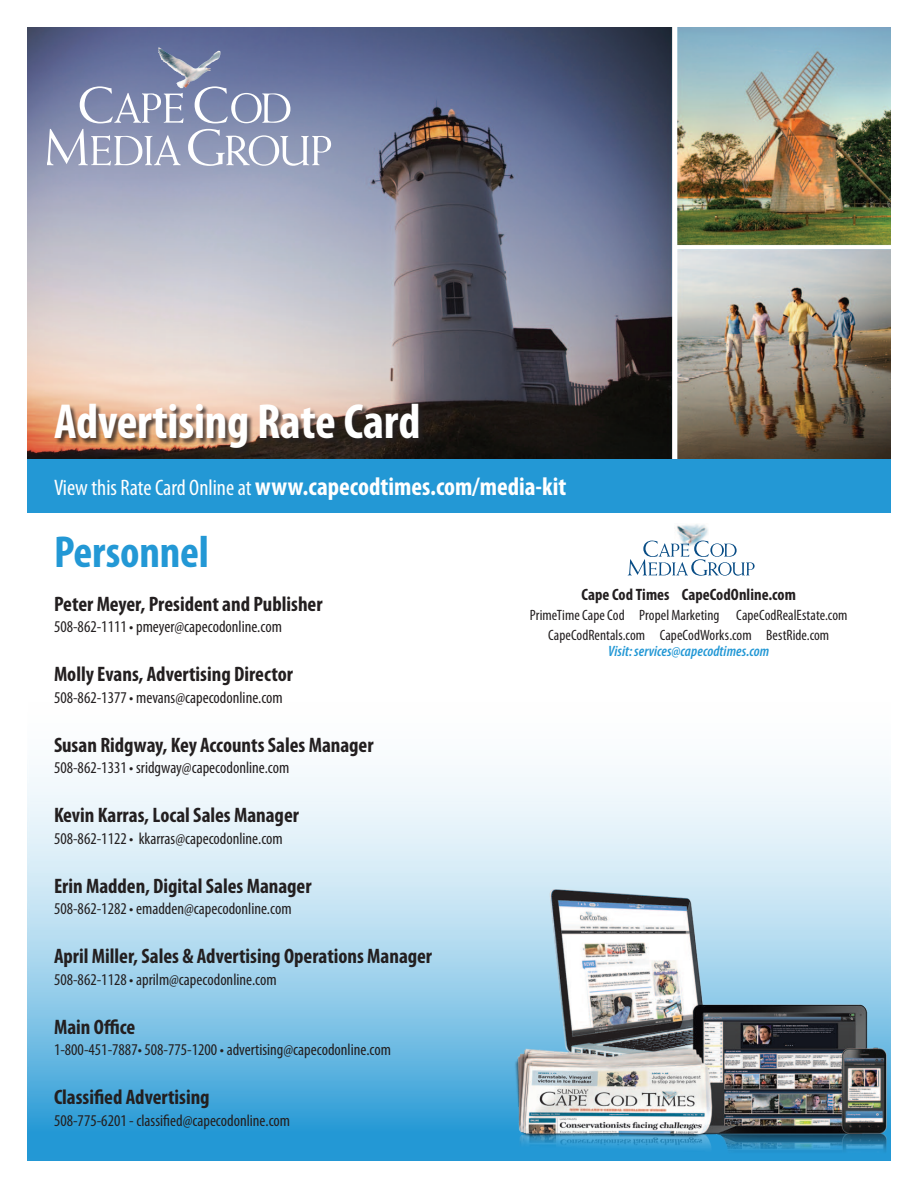
<style>
.page{position:relative;width:918px;height:1188px;background:#fff}
.page>*{position:absolute;margin:0;border:0;box-sizing:border-box;transform-origin:0 0}
.t1{font:700 condensed 49.5px "Myriad Pro";letter-spacing:-.005em;color:#fff}
.t2{font:700 condensed 45px "Myriad Pro";letter-spacing:-.005em;color:#2398d5}
.t3{font:700 condensed 25.5px "Myriad Pro";color:#fff}
.t4{font:700 condensed 21px "Myriad Pro";color:#231f20}
.t5{font:condensed 16.5px "Myriad Pro";color:#231f20}
.t6{font:700 condensed 16.5px "Myriad Pro";letter-spacing:.005em;color:#231f20}
.t7{font:condensed 15px/20px "Myriad Pro";letter-spacing:.005em;color:#231f20;text-align:center}
.t8{font:italic 600 condensed 15px "Myriad Pro";letter-spacing:.005em;color:#2398d5}
.s1{font-weight:400;font-size:22.5px}
</style>
<div class="page">
<img style="left:27px;top:27px;width:864px;height:1134px">
<div style="left:27px;top:459px;width:864px;height:54px;background:#2398d5"></div>
<div style="left:54px;top:404px;width:371px;height:50px;background:#231f20;opacity:.75"></div>
<img style="left:674px;top:523px;width:34px;height:18px">
<svg style="left:628px;top:541px;width:127px;height:35px"></svg>
<svg style="left:47px;top:129px;width:134px;height:36px"></svg>
<svg style="left:188px;top:129px;width:143px;height:37px"></svg>
<svg style="left:80px;top:86px;width:104px;height:37px;background:#959dbc"></svg>
<svg style="left:195px;top:86px;width:95px;height:37px;background:#929bba"></svg>
<img style="left:158px;top:49px;width:63px;height:39px">
<h1 class="t1" style="left:54px;top:395px;width:368px">Advertising Rate Card</h1>
<h3 class="t3" style="left:54px;top:473px;width:514px"><span class="s1">View this Rate Card Online at</span> www.capecodtimes.com/media-kit</h3>
<h2 class="t2" style="left:54px;top:527px;width:156px">Personnel</h2>
<p class="t4" style="left:54px;top:592px;width:270px">Peter Meyer, President and Publisher</p>
<p class="t5" style="left:54px;top:618px;width:229px">508-862-1111 • pmeyer@capecodonline.com</p>
<p class="t4" style="left:54px;top:662px;width:240px">Molly Evans, Advertising Director</p>
<p class="t5" style="left:54px;top:688px;width:230px">508-862-1377 • mevans@capecodonline.com</p>
<p class="t4" style="left:54px;top:733px;width:321px">Susan Ridgway, Key Accounts Sales Manager</p>
<p class="t5" style="left:54px;top:759px;width:237px">508-862-1331 • sridgway@capecodonline.com</p>
<p class="t4" style="left:54px;top:803px;width:246px">Kevin Karras, Local Sales Manager</p>
<p class="t5" style="left:54px;top:829px;width:230px">508-862-1122 • kkarras@capecodonline.com</p>
<p class="t4" style="left:54px;top:874px;width:259px">Erin Madden, Digital Sales Manager</p>
<p class="t5" style="left:54px;top:900px;width:239px">508-862-1282 • emadden@capecodonline.com</p>
<p class="t4" style="left:54px;top:944px;width:380px">April Miller, Sales &amp; Advertising Operations Manager</p>
<p class="t5" style="left:54px;top:970px;width:224px">508-862-1128 • aprilm@capecodonline.com</p>
<p class="t4" style="left:54px;top:1015px;width:83px">Main Office</p>
<p class="t5" style="left:54px;top:1041px;width:338px">1-800-451-7887• 508-775-1200 • advertising@capecodonline.com</p>
<p class="t4" style="left:54px;top:1085px;width:157px">Classified Advertising</p>
<p class="t5" style="left:54px;top:1111px;width:238px">508-775-6201 - classified@capecodonline.com</p>
<p class="t6" style="left:582px;top:585px;width:216px">Cape Cod Times CapeCodOnline.com</p>
<p class="t7" style="left:530px;top:605px;width:319px">PrimeTime Cape Cod Propel Marketing CapeCodRealEstate.com<br>CapeCodRentals.com CapeCodWorks.com BestRide.com</p>
<p class="t8" style="left:608px;top:643px;width:163px">Visit: services@capecodtimes.com</p>
</div>
